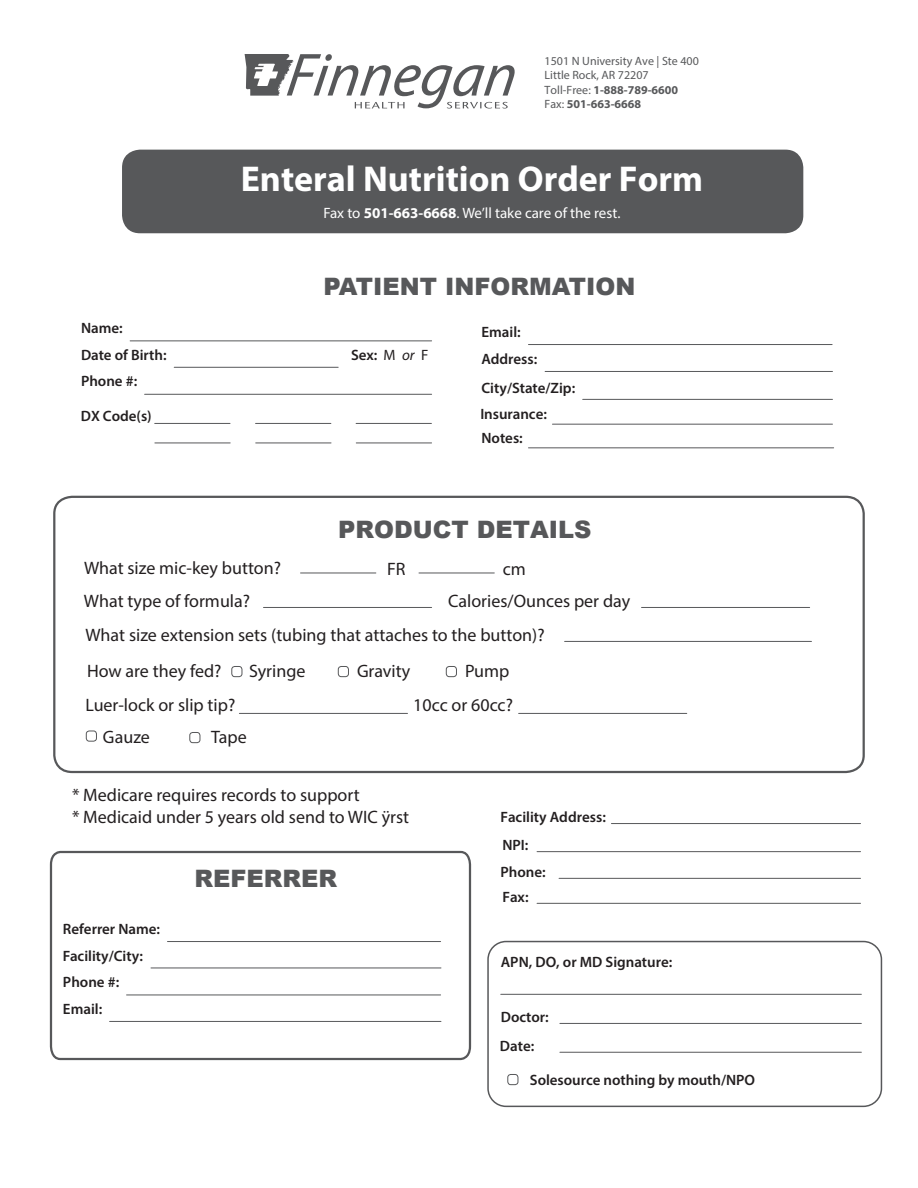
<style>
.page{position:relative;width:918px;height:1188px;background:#fff}
.page>*{position:absolute;margin:0;border:0;box-sizing:border-box;transform-origin:0 0}
.t1{font:700 36px "Myriad Pro";color:#fff}
.t2{font:900 24px "Arial";color:#57585a}
.t3{font:18px/35.2px "Myriad Pro";color:#231f20}
.t4{font:600 15px/26.7px "Myriad Pro";color:#231f20}
.t5{font:15px "Myriad Pro";color:#fff}
.t6{font:12px/14.4px "Myriad Pro";color:#58595b}
.s1{font-weight:700}
.s2{font-weight:400}
.s3{font-weight:400;font-style:italic}
.s4{font-family:"Myriad Pro";font-weight:700;font-size:21px;color:#fff}
</style>
<div class="page">
<svg style="left:245px;top:54px;width:270px;height:55px"></svg>
<div style="left:122px;top:150px;width:681px;height:83px;background:#57585a;border-radius:18px"></div>
<div style="left:53px;top:496px;width:812px;height:277px;border:2px solid #57585a;border-radius:17px"></div>
<hr style="left:130px;top:340px;width:302px;height:1px;background:#57585a">
<hr style="left:174px;top:367px;width:164px;height:1px;background:#57585a">
<hr style="left:145px;top:394px;width:287px;height:1px;background:#57585a">
<hr style="left:528px;top:344px;width:304px;height:1px;background:#57585a">
<hr style="left:545px;top:371px;width:288px;height:1px;background:#57585a">
<hr style="left:583px;top:399px;width:250px;height:1px;background:#57585a">
<hr style="left:552px;top:424px;width:280px;height:1px;background:#57585a">
<hr style="left:155px;top:423px;width:75px;height:1px;background:#57585a">
<hr style="left:256px;top:423px;width:75px;height:1px;background:#57585a">
<hr style="left:356px;top:423px;width:75px;height:1px;background:#57585a">
<hr style="left:155px;top:443px;width:75px;height:1px;background:#57585a">
<hr style="left:256px;top:443px;width:75px;height:1px;background:#57585a">
<hr style="left:356px;top:443px;width:76px;height:1px;background:#57585a">
<hr style="left:528px;top:447px;width:306px;height:1px;background:#57585a">
<hr style="left:301px;top:573px;width:75px;height:1px;background:#57585a">
<hr style="left:419px;top:573px;width:75px;height:1px;background:#57585a">
<hr style="left:263px;top:607px;width:169px;height:1px;background:#57585a">
<hr style="left:642px;top:607px;width:168px;height:1px;background:#57585a">
<hr style="left:565px;top:641px;width:247px;height:1px;background:#57585a">
<div style="left:231px;top:666px;width:11px;height:11px;border:1px solid #57585a;border-radius:3px"></div>
<div style="left:338px;top:666px;width:11px;height:11px;border:1px solid #57585a;border-radius:3px"></div>
<div style="left:446px;top:666px;width:11px;height:11px;border:1px solid #57585a;border-radius:3px"></div>
<hr style="left:239px;top:713px;width:169px;height:1px;background:#57585a">
<hr style="left:519px;top:713px;width:168px;height:1px;background:#57585a">
<hr style="left:560px;top:1023px;width:301px;height:1px;background:#57585a">
<div style="left:507px;top:1074px;width:11px;height:11px;border:1px solid #57585a;border-radius:3px"></div>
<div style="left:86px;top:731px;width:11px;height:11px;border:1px solid #57585a;border-radius:3px"></div>
<div style="left:189px;top:732px;width:11px;height:11px;border:1px solid #57585a;border-radius:3px"></div>
<svg style="left:49px;top:850px;width:423px;height:211px"></svg>
<hr style="left:501px;top:994px;width:360px;height:1px;background:#57585a">
<hr style="left:560px;top:1052px;width:301px;height:1px;background:#57585a">
<hr style="left:611px;top:823px;width:250px;height:1px;background:#57585a">
<hr style="left:537px;top:851px;width:324px;height:1px;background:#57585a">
<hr style="left:559px;top:878px;width:302px;height:1px;background:#57585a">
<hr style="left:537px;top:903px;width:324px;height:1px;background:#57585a">
<div style="left:487px;top:941px;width:395px;height:166px;border:2px solid #57585a;border-radius:18px"></div>
<p class="t6" style="left:545px;top:53px;width:156px">1501 N University Ave | Ste 400<br>Little Rock, AR 72207<br>Toll-Free: <span class="s1">1-888-789-6600<br></span>Fax: <span class="s1">501-663-6668</span></p>
<h1 class="t1" style="left:241px;top:156px;width:464px">Enteral Nutrition Order Form</h1>
<p class="t5" style="left:323px;top:204px;width:299px">Fax to <span class="s1">501-663-6668</span>. We’ll take care of the rest.</p>
<p class="t4" style="left:81px;top:315px;width:87px">Name:<br>Date of Birth:</p>
<p class="t4" style="left:81px;top:368px;width:58px">Phone #:</p>
<h2 class="t2" style="left:323px;top:269px;width:314px">PATIENT INFORMATION</h2>
<p class="t4" style="left:351px;top:341px;width:79px">Sex: <span class="s2">M</span> <span class="s3">or</span> <span class="s2">F</span></p>
<p class="t4" style="left:482px;top:318px;width:57px;line-height:27.2px">Email:<br>Address:</p>
<p class="t4" style="left:482px;top:375px;width:95px">City/State/Zip:</p>
<p class="t4" style="left:81px;top:402px;width:73px">DX Code(s)</p>
<p class="t4" style="left:480px;top:402px;width:68px;line-height:23.7px">Insurance:<br>Notes:</p>
<h2 class="t2" style="left:338px;top:512px;width:255px">PRODUCT DETAILS</h2>
<p class="t3" style="left:84px;top:550px;width:199px">What size mic-key button?</p>
<p class="t3" style="left:387px;top:551px;width:20px">FR</p>
<p class="t3" style="left:503px;top:551px;width:25px">cm</p>
<p class="t3" style="left:84px;top:583px;width:168px">What type of formula?</p>
<p class="t3" style="left:86px;top:583px;width:546px;text-indent:363px">Calories/Ounces per day<br>What size extension sets (tubing that attaches to the button)?<br>How are they fed?</p>
<p class="t3" style="left:249px;top:653px;width:58px">Syringe</p>
<p class="t3" style="left:357px;top:653px;width:55px">Gravity</p>
<p class="t3" style="left:465px;top:653px;width:46px">Pump</p>
<p class="t3" style="left:86px;top:687px;width:151px">Luer-lock or slip tip?</p>
<p class="t3" style="left:413px;top:687px;width:101px">10cc or 60cc?</p>
<p class="t3" style="left:103px;top:719px;width:48px">Gauze</p>
<p class="t3" style="left:211px;top:719px;width:37px">Tape</p>
<p class="t3" style="left:72px;top:784px;width:339px;line-height:21.6px">* Medicare requires records to support<br>* Medicaid under 5 years old send to WIC ÿrst</p>
<h2 class="t2" style="left:168px;top:861px;width:170px"><span class="s4">1</span> REFERRER</h2>
<p class="t4" style="left:63px;top:915px;width:99px">Referrer Name:<br>Facility/City:<br>Phone #:<br>Email:</p>
<p class="t4" style="left:500px;top:803px;width:107px;line-height:28px">Facility Address:<br>NPI:</p>
<p class="t4" style="left:500px;top:859px;width:47px;line-height:25px">Phone:<br>Fax:</p>
<p class="t4" style="left:501px;top:948px;width:173px">APN, DO, or MD Signature:</p>
<p class="t4" style="left:501px;top:1003px;width:50px">Doctor:</p>
<p class="t4" style="left:500px;top:1032px;width:36px">Date:</p>
<p class="t4" style="left:530px;top:1066px;width:227px">Solesource nothing by mouth/NPO</p>
</div>
